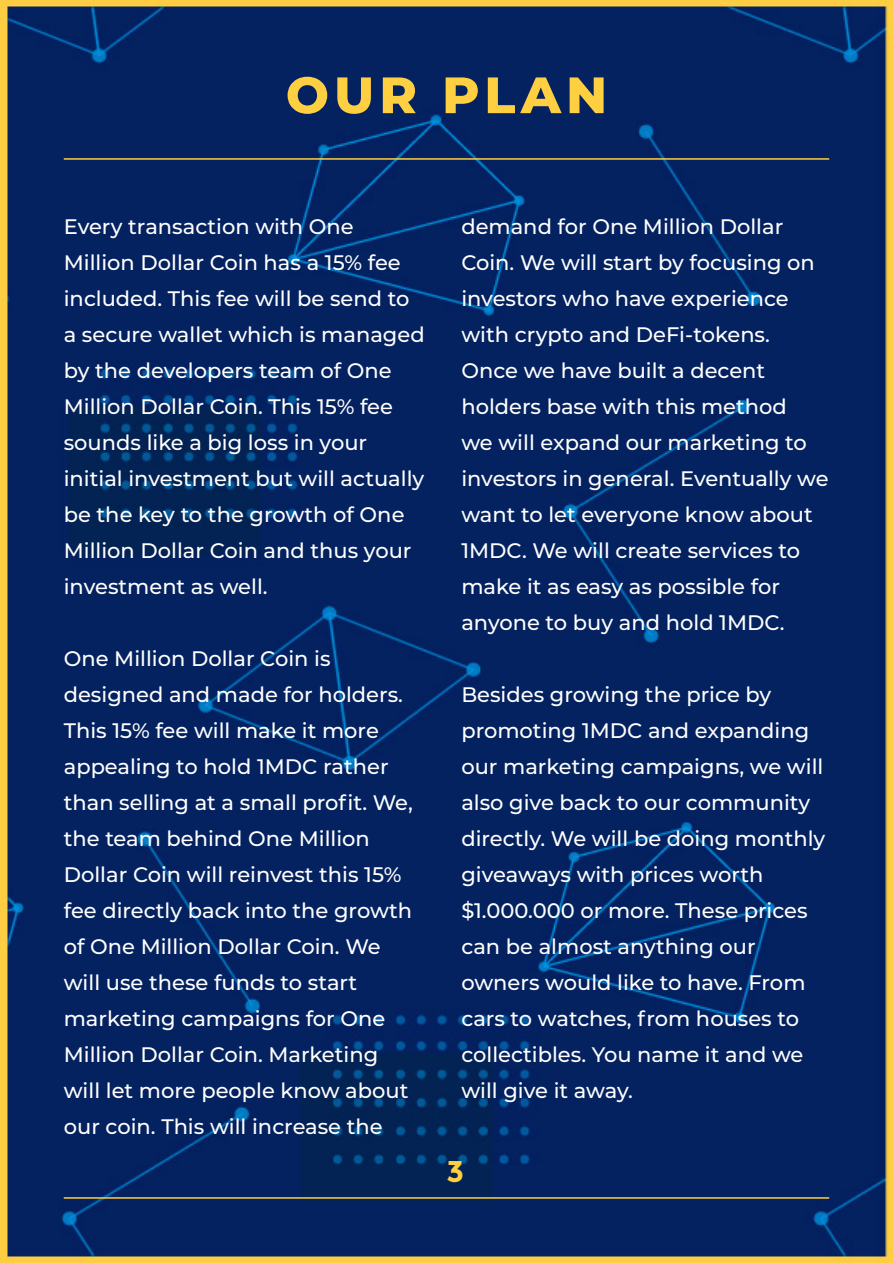
<style>
.page{position:relative;width:893px;height:1263px;background:#fff}
.page>*{position:absolute;margin:0;border:0;box-sizing:border-box;transform-origin:0 0}
.t1{font:800 51px "Montserrat";letter-spacing:.1em;color:#ffcf42}
.t2{font:700 30px "Montserrat";color:#ffcf42}
.t3{font:500 21px/36px "Montserrat";color:#fff}
</style>
<div class="page">
<img style="left:0;top:0;width:893px;height:1263px">
<hr style="left:64px;top:158px;width:765px;height:2px;background:#ffcf42">
<hr style="left:64px;top:1197px;width:765px;height:2px;background:#ffcf42">
<p class="t1" style="left:286px;top:58px;width:323px">OUR PLAN</p>
<p class="t3" style="left:64px;top:208px;width:362px">Every transaction with One<br>Million Dollar Coin has a 15% fee included. This fee will be send to a secure wallet which is managed by the developers team of One<br>Million Dollar Coin. This 15% fee sounds like a big loss in your initial investment but will actually be the key to the growth of One<br>Million Dollar Coin and thus your investment as well.</p>
<p class="t3" style="left:64px;top:640px;width:351px">One Million Dollar Coin is designed and made for holders.<br>This 15% fee will make it more appealing to hold 1MDC rather than selling at a small profit. We, the team behind One Million<br>Dollar Coin will reinvest this 15% fee directly back into the growth of One Million Dollar Coin. We will use these funds to start marketing campaigns for One<br>Million Dollar Coin. Marketing will let more people know about our coin. This will increase the</p>
<p class="t3" style="left:461px;top:208px;width:369px">demand for One Million Dollar<br>Coin. We will start by focusing on investors who have experience with crypto and DeFi-tokens.<br>Once we have built a decent holders base with this method<br>we will expand our marketing to investors in general. Eventually we want to let everyone know about<br>1MDC. We will create services to make it as easy as possible for anyone to buy and hold 1MDC.</p>
<p class="t3" style="left:461px;top:676px;width:365px">Besides growing the price by promoting 1MDC and expanding our marketing campaigns, we will also give back to our community directly. We will be doing monthly giveaways with prices worth $1.000.000 or more. These prices can be almost anything our owners would like to have. From cars to watches, from houses to collectibles. You name it and we will give it away.</p>
<p class="t2" style="left:447px;top:1153px;width:19px">3</p>
</div>
